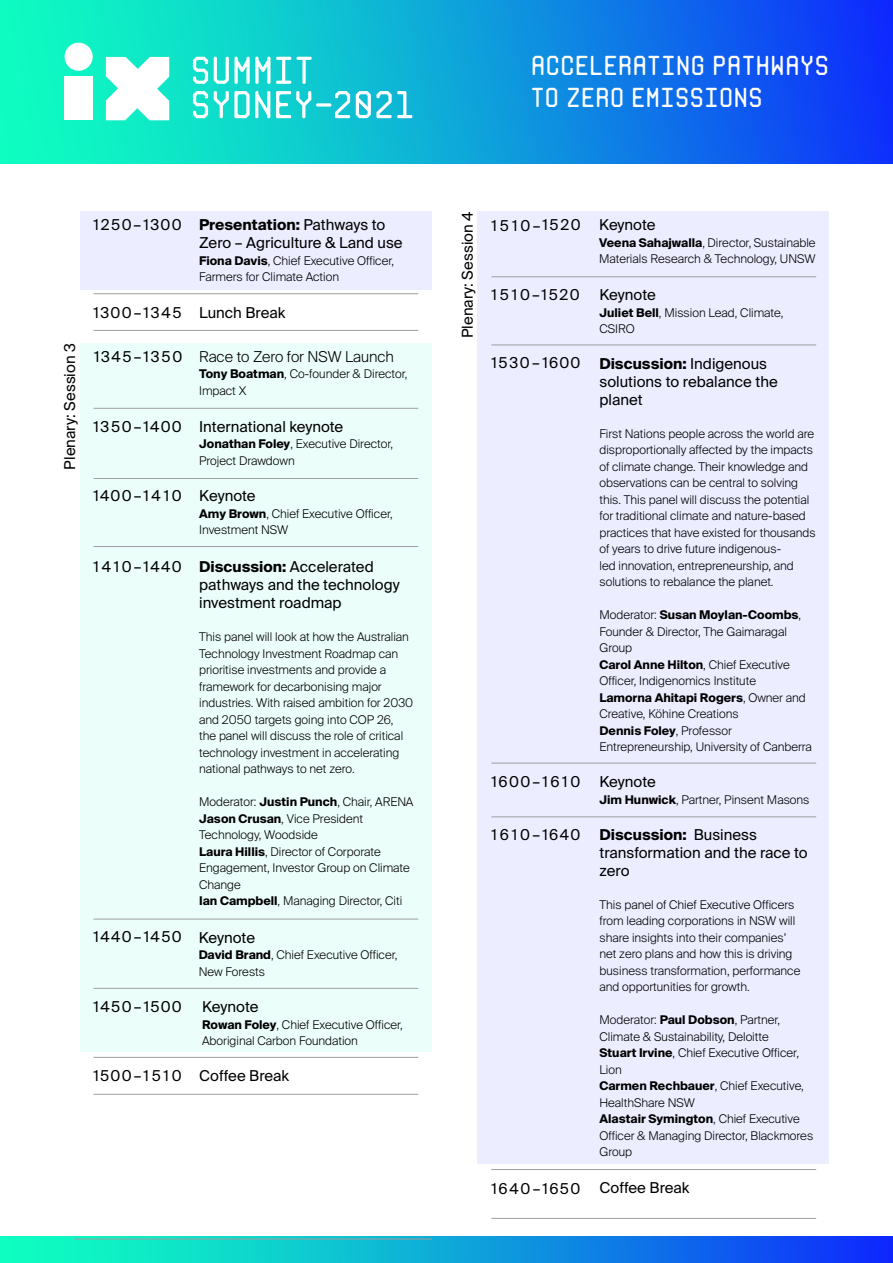
<style>
.page{position:relative;width:893px;height:1263px;background:#fff}
.page>*{position:absolute;margin:0;border:0;box-sizing:border-box;transform-origin:0 0}
.t1{font:27.3px/31.8px "Monorama";color:#fff}
.t2{font:15px/18px "Suisse Intl";color:#000}
.t3{font:15px "Suisse Intl";letter-spacing:.09em;color:#000}
.t4{font:15px "Suisse Intl";letter-spacing:.135em;color:#000}
.t5{font:300 15px "Suisse Intl";color:#000}
.t6{font:15px "Suisse Intl";letter-spacing:.1em;color:#000}
.t7{font:15px "Suisse Intl";letter-spacing:.055em;color:#000}
.t8{font:15px "Suisse Intl";letter-spacing:.125em;color:#000}
.t9{font:15px "Suisse Intl";letter-spacing:.115em;color:#000}
.t10{font:15px "Suisse Intl";letter-spacing:.15em;color:#000}
.t11{font:15px "Suisse Intl";letter-spacing:.085em;color:#000}
.t12{font:300 12px/16.5px "Suisse Intl";color:#000}
.s1{font-weight:700}
</style>
<div class="page">
<div style="left:477px;top:211px;width:352px;height:953px;background:#ecedff"></div>
<div style="left:80px;top:343px;width:352px;height:708px;background:#ecfefa"></div>
<div style="left:80px;top:211px;width:352px;height:79px;background:#ecedff"></div>
<svg style="left:0;top:1236px;width:893px;height:27px;background:#0fa0da"></svg>
<div style="left:0;top:0;width:893px;height:163px;background:linear-gradient(to right,#0fffbd,#0e36f9)"></div>
<div style="left:65px;top:76px;width:28px;height:44px;background:#fff"></div>
<svg style="left:106px;top:57px;width:63px;height:63px"></svg>
<div style="left:65px;top:43px;width:28px;height:28px;background:#fff;border-radius:50%"></div>
<svg style="left:193px;top:91px;width:219px;height:27px"></svg>
<svg style="left:193px;top:57px;width:119px;height:27px"></svg>
<hr style="left:74px;top:1239px;width:358px;height:1px;background:#9e9e9e">
<hr style="left:94px;top:330px;width:324px;height:1px;background:#9e9e9e">
<hr style="left:94px;top:293px;width:324px;height:1px;background:#9e9e9e">
<hr style="left:94px;top:478px;width:324px;height:1px;background:#9e9e9e">
<hr style="left:94px;top:546px;width:324px;height:1px;background:#9e9e9e">
<hr style="left:94px;top:919px;width:324px;height:1px;background:#9e9e9e">
<hr style="left:94px;top:988px;width:324px;height:1px;background:#9e9e9e">
<hr style="left:94px;top:1057px;width:324px;height:1px;background:#9e9e9e">
<hr style="left:94px;top:1094px;width:324px;height:1px;background:#9e9e9e">
<hr style="left:491px;top:276px;width:325px;height:1px;background:#9e9e9e">
<hr style="left:491px;top:345px;width:325px;height:1px;background:#9e9e9e">
<hr style="left:491px;top:763px;width:325px;height:1px;background:#9e9e9e">
<hr style="left:491px;top:817px;width:325px;height:1px;background:#9e9e9e">
<hr style="left:491px;top:1169px;width:325px;height:1px;background:#9e9e9e">
<hr style="left:491px;top:1218px;width:325px;height:1px;background:#9e9e9e">
<hr style="left:94px;top:408px;width:324px;height:1px;background:#9e9e9e">
<p class="t2" style="left:61px;top:470px;width:128px;rotate:-90deg">Plenary: Session 3</p>
<p class="t6" style="left:94px;top:216px;width:90px">1250–1300</p>
<p class="t2" style="left:199px;top:216px;width:205px"><span class="s1">Presentation:</span> Pathways to<br>Zero – Agriculture &amp; Land use</p>
<p class="t12" style="left:199px;top:252px;width:196px"><span class="s1">Fiona Davis</span>, Chief Executive Officer,<br>Farmers for Climate Action</p>
<p class="t2" style="left:94px;top:304px;width:193px">1300–1345 Lunch Break</p>
<p class="t9" style="left:94px;top:348px;width:90px">1345–1350</p>
<p class="t5" style="left:199px;top:348px;width:196px">Race to Zero for NSW Launch</p>
<p class="t12" style="left:199px;top:366px;width:210px"><span class="s1">Tony Boatman</span>, Co-founder &amp; Director,<br>Impact X</p>
<p class="t3" style="left:94px;top:418px;width:90px">1350–1400</p>
<p class="t2" style="left:199px;top:417px;width:146px">International keynote</p>
<p class="t12" style="left:199px;top:436px;width:195px"><span class="s1">Jonathan Foley</span>, Executive Director,<br>Project Drawdown</p>
<p class="t8" style="left:94px;top:487px;width:90px">1400–1410</p>
<p class="t2" style="left:199px;top:487px;width:58px">Keynote</p>
<p class="t12" style="left:199px;top:505px;width:195px"><span class="s1">Amy Brown</span>, Chief Executive Officer,<br>Investment NSW</p>
<p class="t4" style="left:94px;top:558px;width:90px">1410–1440</p>
<p class="t2" style="left:199px;top:558px;width:202px"><span class="s1">Discussion:</span> Accelerated pathways and the technology investment roadmap</p>
<p class="t12" style="left:199px;top:629px;width:215px">This panel will look at how the Australian Technology Investment Roadmap can prioritise investments and provide a framework for decarbonising major industries. With raised ambition for 2030 and 2050 targets going into COP 26, the panel will discuss the role of critical technology investment in accelerating national pathways to net zero.</p>
<p class="t12" style="left:199px;top:794px;width:216px">Moderator: <span class="s1">Justin Punch</span>, Chair, ARENA<br><span class="s1">Jason Crusan</span>, Vice President<br>Technology, Woodside<br><span class="s1">Laura Hillis</span>, Director of Corporate<br>Engagement, Investor Group on Climate<br>Change<br><span class="s1">Ian Campbell</span>, Managing Director, Citi</p>
<p class="t3" style="left:94px;top:928px;width:90px">1440–1450</p>
<p class="t2" style="left:199px;top:928px;width:58px">Keynote</p>
<p class="t12" style="left:199px;top:947px;width:200px"><span class="s1">David Brand</span>, Chief Executive Officer,<br>New Forests</p>
<p class="t11" style="left:94px;top:998px;width:90px">1450 1500</p>
<p class="t2" style="left:134px;top:998px;width:9px">–</p>
<p class="t2" style="left:202px;top:998px;width:58px">Keynote</p>
<p class="t12" style="left:202px;top:1016px;width:202px"><span class="s1">Rowan Foley</span>, Chief Executive Officer,<br>Aboriginal Carbon Foundation</p>
<p class="t2" style="left:94px;top:1067px;width:197px">1500 1 5 1 0 Coffee Break</p>
<p class="t2" style="left:134px;top:1067px;width:9px">–</p>
<h1 class="t1" style="left:531px;top:48px;width:300px">ACCELERATING PATHWAYS<br>TO ZERO EMISSIONS</h1>
<p class="t2" style="left:458px;top:338px;width:128px;rotate:-90deg">Plenary: Session 4</p>
<p class="t7" style="left:491px;top:216px;width:166px">1510–1520 Keynote</p>
<p class="t12" style="left:599px;top:234px;width:218px"><span class="s1">Veena Sahajwalla</span>, Director, Sustainable<br>Materials Research &amp; Technology, UNSW</p>
<p class="t10" style="left:491px;top:286px;width:90px">1510–1520</p>
<p class="t2" style="left:599px;top:286px;width:58px">Keynote</p>
<p class="t12" style="left:599px;top:304px;width:185px"><span class="s1">Juliet Bell</span>, Mission Lead, Climate,<br>CSIRO</p>
<p class="t3" style="left:491px;top:354px;width:90px">1530–1600</p>
<p class="t2" style="left:599px;top:354px;width:180px"><span class="s1">Discussion:</span> Indigenous solutions to rebalance the planet</p>
<p class="t12" style="left:599px;top:425px;width:218px">First Nations people across the world are disproportionally affected by the impacts of climate change. Their knowledge and observations can be central to solving this. This panel will discuss the potential for traditional climate and nature-based practices that have existed for thousands of years to drive future indigenous-<br>led innovation, entrepreneurship, and solutions to rebalance the planet.</p>
<p class="t12" style="left:599px;top:607px;width:214px">Moderator: <span class="s1">Susan Moylan-Coombs</span>,<br>Founder &amp; Director, The Gaimaragal<br>Group<br><span class="s1">Carol Anne Hilton</span>, Chief Executive<br>Officer, Indigenomics Institute<br><span class="s1">Lamorna Ahitapi Rogers</span>, Owner and<br>Creative, Köhine Creations<br><span class="s1">Dennis Foley</span>, Professor<br>Entrepreneurship, University of Canberra</p>
<p class="t4" style="left:491px;top:773px;width:90px">1600–1610</p>
<p class="t2" style="left:599px;top:773px;width:58px">Keynote</p>
<p class="t12" style="left:599px;top:791px;width:212px"><span class="s1">Jim Hunwick</span>, Partner, Pinsent Masons</p>
<p class="t4" style="left:491px;top:826px;width:90px">1610–1640</p>
<p class="t2" style="left:599px;top:825px;width:210px"><span class="s1">Discussion:</span> Business transformation and the race to zero</p>
<p class="t12" style="left:599px;top:896px;width:202px">This panel of Chief Executive Officers from leading corporations in NSW will share insights into their companies’ net zero plans and how this is driving business transformation, performance and opportunities for growth.</p>
<p class="t12" style="left:599px;top:1012px;width:215px">Moderator: <span class="s1">Paul Dobson</span>, Partner,<br>Climate &amp; Sustainability, Deloitte<br><span class="s1">Stuart Irvine</span>, Chief Executive Officer,<br>Lion<br><span class="s1">Carmen Rechbauer</span>, Chief Executive,<br>HealthShare NSW<br><span class="s1">Alastair Symington</span>, Chief Executive<br>Officer &amp; Managing Director, Blackmores<br>Group</p>
<p class="t6" style="left:491px;top:1179px;width:90px">1640–1650</p>
<p class="t2" style="left:599px;top:1179px;width:91px">Coffee Break</p>
</div>
